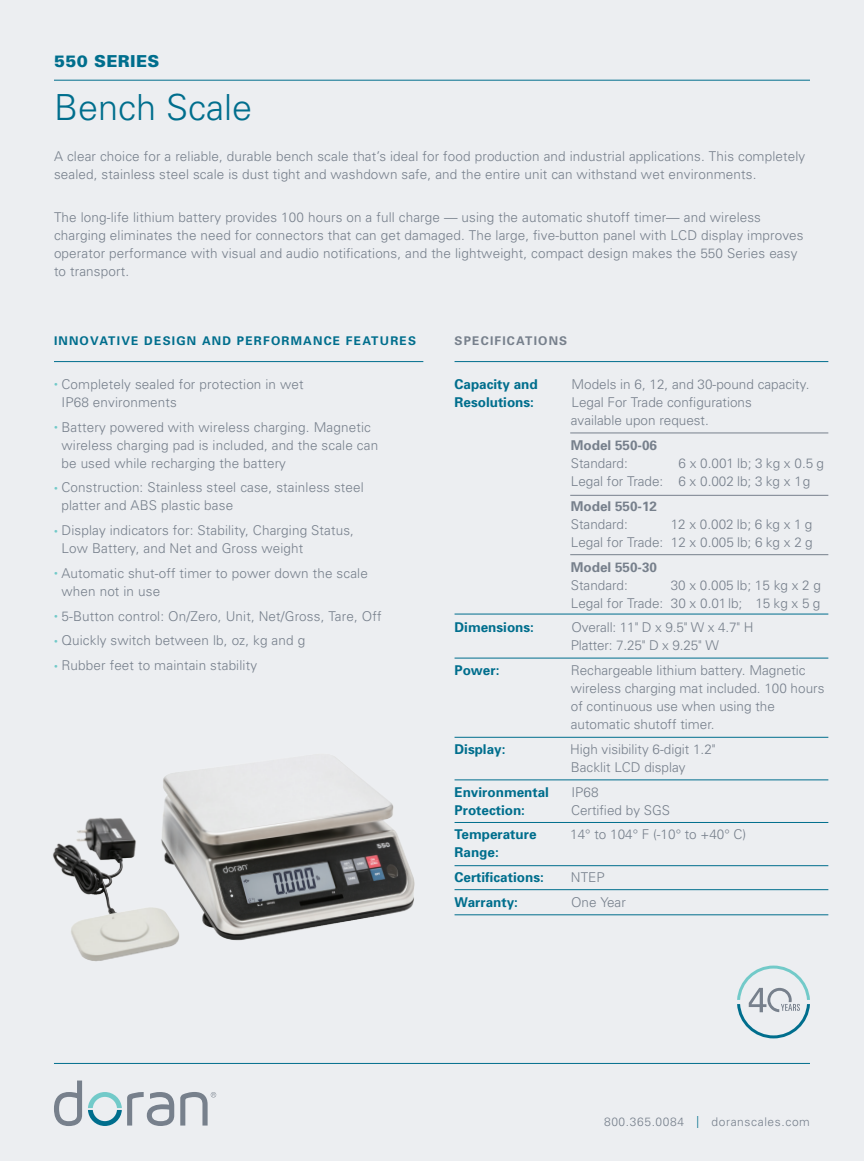
<style>
.page{position:relative;width:864px;height:1161px;background:#eceef1}
.page>*{position:absolute;margin:0;border:0;box-sizing:border-box;transform-origin:0 0}
.Featured_Product_-_H{font:300 36px "Univers";color:#006e8d}
.t1{font:900 16.5px "Univers";letter-spacing:.025em;color:#006e8d}
.Featured_Product_-_B{font:300 13.5px/18px "Univers";letter-spacing:.01em;color:#77808c}
.Product_-_Specs_Body{font:300 13.5px/18px "Univers";color:#77808c}
.Product_-_Specs_Body-2{font:700 13.5px "Univers";color:#006e8d}
.Product_-_Specs_Body-3{font:700 13.5px/18px "Univers";color:#77808c}
.Product_-_Specificat{font:700 12px "Univers";letter-spacing:.1em;color:#006e8d}
.Index_-_Warranty{font:300 12px "Univers";letter-spacing:.05em;color:#77808c}
.Product_-_Specificat-2{font:700 12px "Univers";letter-spacing:.1em;color:#77808c}
.s1{font-size:7.5px;color:#72cac9}
.s2{font-weight:300}
.s3{color:#006e8d}
</style>
<div class="page">
<hr style="left:54px;top:1063px;width:756px;height:1px;background:#006e8d">
<svg style="left:54px;top:1081px;width:28px;height:45px"></svg>
<svg style="left:88px;top:1092px;width:86px;height:34px"></svg>
<svg style="left:180px;top:1092px;width:36px;height:34px"></svg>
<hr style="left:54px;top:80px;width:756px;height:1px;background:#006e8d">
<hr style="left:455px;top:361px;width:373px;height:1px;background:#006e8d">
<hr style="left:455px;top:614px;width:373px;height:1px;background:#006e8d">
<hr style="left:570px;top:554px;width:258px;height:1px;background:#77808c">
<hr style="left:570px;top:495px;width:258px;height:1px;background:#77808c">
<hr style="left:570px;top:433px;width:258px;height:1px;background:#77808c">
<hr style="left:455px;top:780px;width:373px;height:1px;background:#006e8d">
<hr style="left:455px;top:822px;width:373px;height:1px;background:#006e8d">
<hr style="left:455px;top:658px;width:373px;height:1px;background:#006e8d">
<hr style="left:455px;top:737px;width:373px;height:1px;background:#006e8d">
<hr style="left:455px;top:865px;width:373px;height:1px;background:#006e8d">
<hr style="left:455px;top:889px;width:373px;height:1px;background:#006e8d">
<hr style="left:455px;top:915px;width:373px;height:1px;background:#006e8d">
<hr style="left:54px;top:361px;width:369px;height:1px;background:#006e8d">
<svg style="left:737px;top:966px;width:73px;height:72px"></svg>
<img style="left:53px;top:756px;width:362px;height:205px">
<p class="t1" style="left:54px;top:51px;width:107px">550 SERIES</p>
<p class="Featured_Product_-_H" style="left:54px;top:86px;width:200px">Bench Scale</p>
<p class="Featured_Product_-_B" style="left:54px;top:147px;width:753px">A clear choice for a reliable, durable bench scale that’s ideal for food production and industrial applications. This completely sealed, stainless steel scale is dust tight and washdown safe, and the entire unit can withstand wet environments.</p>
<p class="Featured_Product_-_B" style="left:54px;top:208px;width:751px">The long-life lithium battery provides 100 hours on a full charge — using the automatic shutoff timer— and wireless charging eliminates the need for connectors that can get damaged. The large, five-button panel with LCD display improves operator performance with visual and audio notifications, and the lightweight, compact design makes the 550 Series easy to transport.</p>
<p class="Product_-_Specificat" style="left:54px;top:333px;width:364px">INNOVATIVE DESIGN AND PERFORMANCE FEATURES</p>
<p class="Featured_Product_-_B" style="left:62px;top:375px;width:244px;text-indent:-8px"><span class="s1">•</span> Completely sealed for protection in wet<br>IP68 environments</p>
<p class="Featured_Product_-_B" style="left:62px;top:418px;width:318px;text-indent:-8px"><span class="s1">•</span> Battery powered with wireless charging. Magnetic wireless charging pad is included, and the scale can be used while recharging the battery</p>
<p class="Featured_Product_-_B" style="left:62px;top:479px;width:304px;text-indent:-8px"><span class="s1">•</span> Construction: Stainless steel case, stainless steel platter and ABS plastic base</p>
<p class="Featured_Product_-_B" style="left:62px;top:521px;width:294px;text-indent:-8px"><span class="s1">•</span> Display indicators for: Stability, Charging Status,<br>Low Battery, and Net and Gross weight</p>
<p class="Featured_Product_-_B" style="left:62px;top:564px;width:308px;text-indent:-8px"><span class="s1">•</span> Automatic shut-off timer to power down the scale when not in use</p>
<p class="Featured_Product_-_B" style="left:54px;top:607px;width:329px"><span class="s1">•</span> 5-Button control: On/Zero, Unit, Net/Gross, Tare, Off</p>
<p class="Featured_Product_-_B" style="left:54px;top:632px;width:253px"><span class="s1">•</span> Quickly switch between lb, oz, kg and g</p>
<p class="Featured_Product_-_B" style="left:54px;top:656px;width:205px"><span class="s1">•</span> Rubber feet to maintain stability</p>
<p class="Product_-_Specificat-2" style="left:455px;top:333px;width:114px">SPECIFICATIONS</p>
<p class="Product_-_Specs_Body-2" style="left:454px;top:376px;width:85px">Capacity and</p>
<p class="Product_-_Specs_Body" style="left:572px;top:375px;width:239px">Models in 6, 12, and 30-pound capacity.</p>
<p class="Product_-_Specs_Body-2" style="left:454px;top:394px;width:81px">Resolutions:</p>
<p class="Product_-_Specs_Body" style="left:571px;top:393px;width:183px">Legal For Trade configurations available upon request.</p>
<p class="Product_-_Specs_Body-3" style="left:571px;top:436px;width:88px">Model 550-06<br><span class="s2">Standard:</span></p>
<p class="Product_-_Specs_Body" style="left:571px;top:454px;width:255px;text-indent:108px">6 x 0.001 lb; 3 kg x 0.5 g<br>Legal for Trade: 6 x 0.002 lb; 3 kg x 1 g</p>
<p class="Product_-_Specs_Body-3" style="left:571px;top:496px;width:88px">Model 550-12<br><span class="s2">Standard:</span></p>
<p class="Product_-_Specs_Body" style="left:571px;top:515px;width:243px;text-align:right">12 x 0.002 lb; 6 kg x 1 g<br>Legal for Trade: 12 x 0.005 lb; 6 kg x 2 g</p>
<p class="Product_-_Specs_Body-3" style="left:571px;top:557px;width:88px">Model 550-30<br><span class="s2">Standard:</span></p>
<p class="Product_-_Specs_Body" style="left:571px;top:576px;width:252px;text-align:right">30 x 0.005 lb; 15 kg x 2 g<br>Legal for Trade: 30 x 0.01 lb; 15 kg x 5 g</p>
<p class="Product_-_Specs_Body-2" style="left:454px;top:619px;width:81px">Dimensions:</p>
<p class="Product_-_Specs_Body" style="left:571px;top:618px;width:184px">Overall: 11" D x 9.5" W x 4.7" H<br>Platter: 7.25" D x 9.25" W</p>
<p class="Product_-_Specs_Body-2" style="left:454px;top:662px;width:47px">Power:</p>
<p class="Product_-_Specs_Body" style="left:571px;top:661px;width:255px">Rechargeable lithium battery. Magnetic wireless charging mat included. 100 hours of continuous use when using the automatic shutoff timer.</p>
<p class="Product_-_Specs_Body-2" style="left:454px;top:740px;width:53px">Display:</p>
<p class="Product_-_Specs_Body" style="left:570px;top:740px;width:147px">High visibility 6-digit 1.2"<br>Backlit LCD display</p>
<p class="Product_-_Specs_Body-2" style="left:454px;top:783px;width:96px">Environmental</p>
<p class="Product_-_Specs_Body" style="left:572px;top:783px;width:29px">IP68</p>
<p class="Product_-_Specs_Body-2" style="left:454px;top:801px;width:72px">Protection:</p>
<p class="Product_-_Specs_Body" style="left:571px;top:801px;width:101px">Certified by SGS</p>
<p class="Product_-_Specs_Body-2" style="left:454px;top:826px;width:84px">Temperature</p>
<p class="Product_-_Specs_Body" style="left:570px;top:825px;width:178px">14° to 104° F (-10° to +40° C)</p>
<p class="Product_-_Specs_Body-2" style="left:454px;top:844px;width:46px">Range:</p>
<p class="Product_-_Specs_Body-2" style="left:454px;top:869px;width:91px">Certifications:</p>
<p class="Product_-_Specs_Body" style="left:571px;top:868px;width:35px">NTEP</p>
<p class="Product_-_Specs_Body-2" style="left:454px;top:893px;width:65px">Warranty:</p>
<p class="Product_-_Specs_Body" style="left:571px;top:893px;width:56px">One Year</p>
<p class="Index_-_Warranty" style="left:604px;top:1115px;width:207px">800.365.0084 <span class="s3">|</span> doranscales.com</p>
</div>
